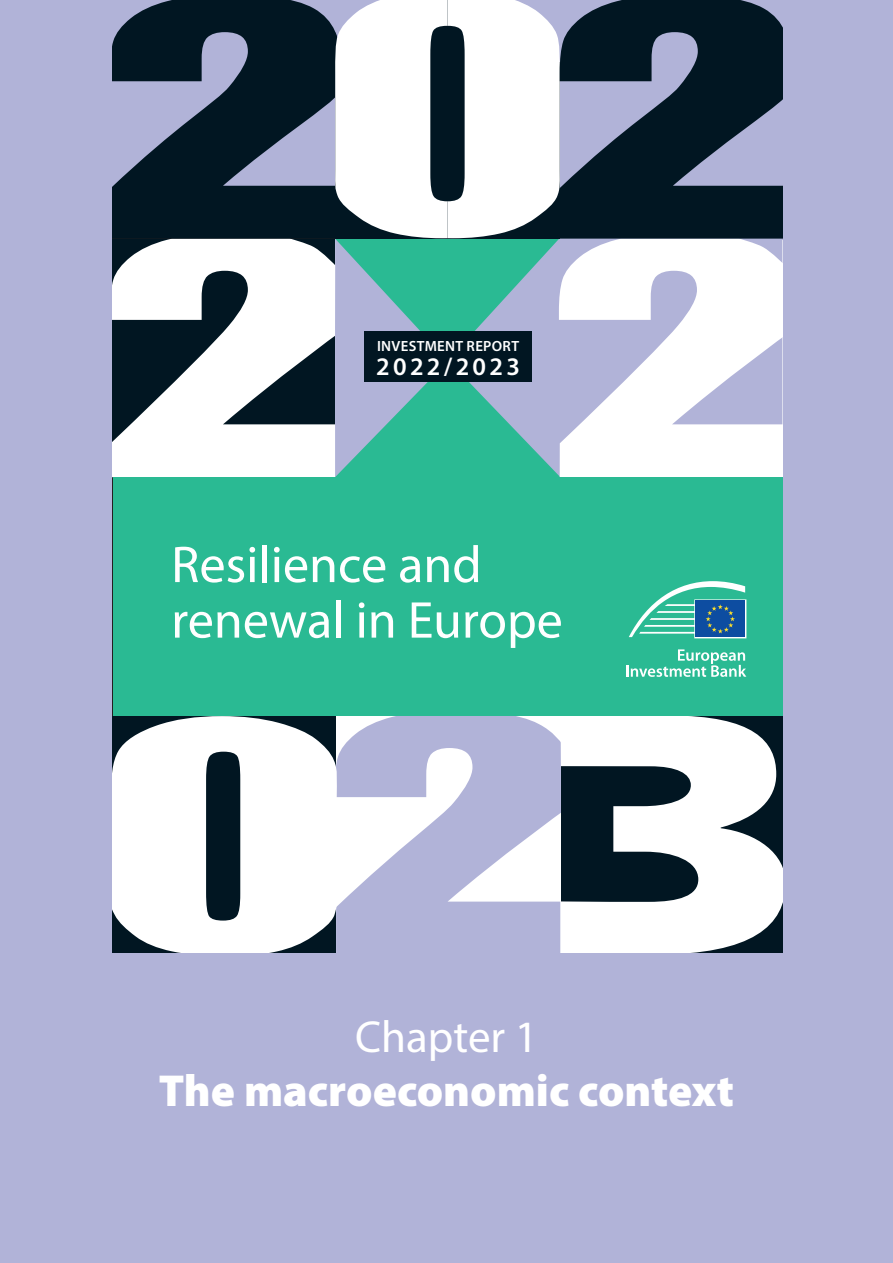
<style>
.page{position:relative;width:893px;height:1263px;background:#b1b3d8}
.page>*{position:absolute;margin:0;border:0;box-sizing:border-box;transform-origin:0 0}
.t1{font:52.2px/55.5px "Myriad Pro";color:#fff}
.t2{font:900 45px "Myriad Pro";color:#fff}
.t3{font:45px "Myriad Pro";color:#fff}
.t4{font:600 25.35px "Myriad Pro";letter-spacing:.13em;color:#fff}
.t5{font:600 14.85px "Myriad Pro";letter-spacing:.02em;color:#fff}
</style>
<div class="page">
<svg style="left:335px;top:239px;width:224px;height:238px;fill:#2aba93"></svg>
<svg style="left:559px;top:238px;width:223px;height:239px;fill:#fff"></svg>
<svg style="left:113px;top:239px;width:222px;height:238px;background:#b4babe"></svg>
<svg style="left:338px;top:716px;width:223px;height:236px"></svg>
<svg style="left:113px;top:716px;width:225px;height:236px;background:#d0d4d6"></svg>
<svg style="left:113px;top:0;width:239px;height:239px;fill:#011622"></svg>
<svg style="left:334px;top:0;width:226px;height:238px;background:#d5d8db"></svg>
<svg style="left:560px;top:0;width:222px;height:239px;fill:#011622"></svg>
<svg style="left:561px;top:716px;width:221px;height:236px;background:#aab1b5"></svg>
<div style="left:113px;top:477px;width:669px;height:239px;background:#2aba93"></div>
<div style="left:364px;top:331px;width:168px;height:50px;background:#011622"></div>
<svg style="left:629px;top:581px;width:117px;height:57px"></svg>
<svg style="left:626px;top:649px;width:120px;height:28px"></svg>
<p class="t5" style="left:377px;top:338px;width:144px">INVESTMENT REPORT</p>
<p class="t4" style="left:376px;top:353px;width:145px">2022/2023</p>
<p class="t1" style="left:171px;top:538px;width:393px">Resilience and renewal in Europe</p>
<p class="t3" style="left:355px;top:1009px;width:184px">Chapter 1</p>
<p class="t2" style="left:159px;top:1065px;width:577px">The macroeconomic context</p>
</div>
